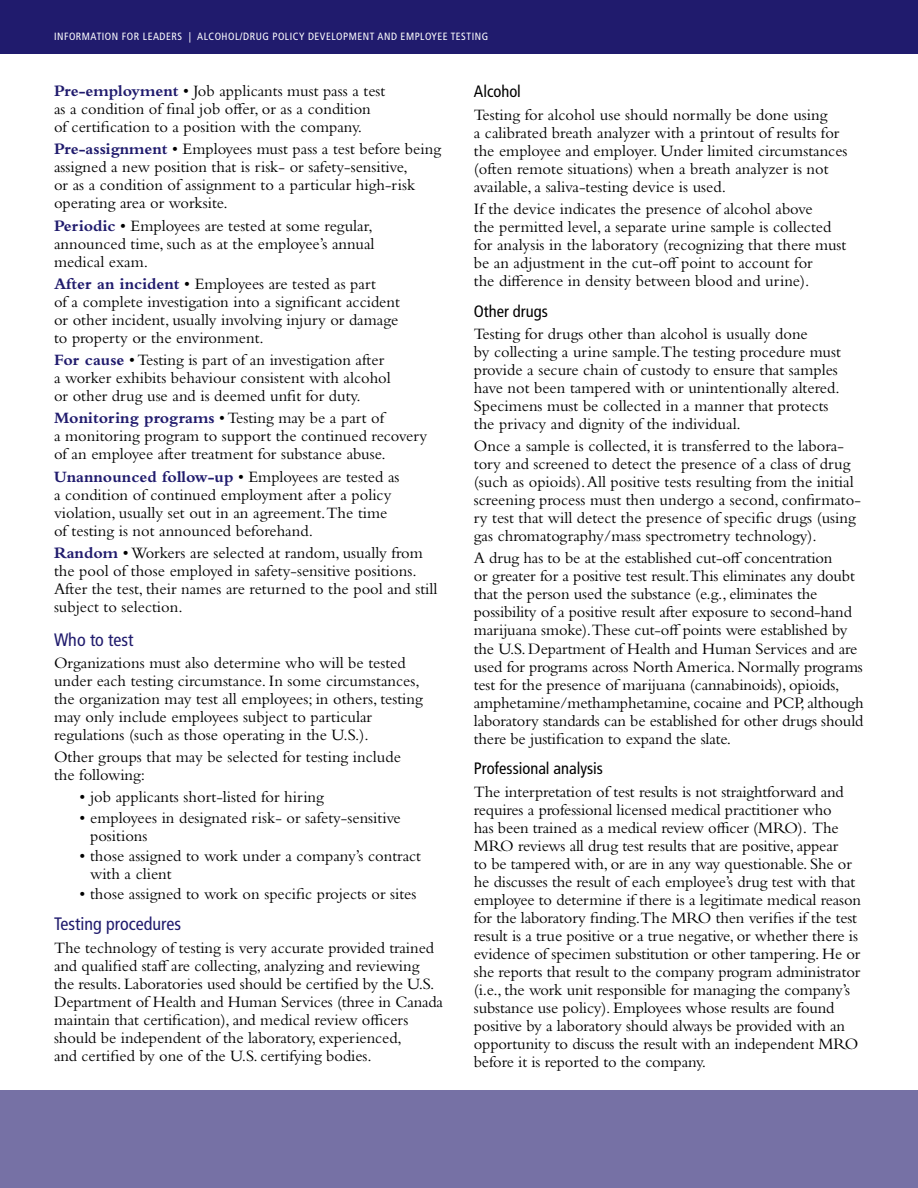
<style>
.page{position:relative;width:918px;height:1188px;background:#fff}
.page>*{position:absolute;margin:0;border:0;box-sizing:border-box;transform-origin:0 0}
.t1{font:condensed 18px "Frutiger LT Std";color:#201b6d}
.t2{font:16.5px/18px "Bembo Std";color:#000}
.t3{font:condensed 16.5px "Frutiger LT Std";color:#000}
.t4{font:condensed 10.5px "Frutiger LT Std";letter-spacing:.05em;color:#fff}
.s1{font-weight:700;color:#201b6d}
</style>
<div class="page">
<div style="left:0;top:1090px;width:918px;height:98px;background:#7671a5"></div>
<div style="left:0;top:0;width:918px;height:54px;background:#201b6d"></div>
<p class="t4" style="left:54px;top:30px;width:436px">INFORMATION FOR LEADERS | ALCOHOL/DRUG POLICY DEVELOPMENT AND EMPLOYEE TESTING</p>
<p class="t2" style="left:54px;top:82px;width:333px"><span class="s1">Pre-employment</span> • Job applicants must pass a test as a condition of final job offer, or as a condition of certification to a position with the company.</p>
<p class="t2" style="left:54px;top:140px;width:389px"><span class="s1">Pre-assignment</span> • Employees must pass a test before being assigned a new position that is risk- or safety-sensitive,<br>or as a condition of assignment to a particular high-risk operating area or worksite.</p>
<p class="t2" style="left:54px;top:216px;width:322px;text-align:justify"><span class="s1">Periodic</span> • Employees are tested at some regular, announced time, such as at the employee’s annual medical exam.</p>
<p class="t2" style="left:54px;top:274px;width:347px"><span class="s1">After an incident</span> • Employees are tested as part<br>of a complete investigation into a significant accident or other incident, usually involving injury or damage to property or the environment.</p>
<p class="t2" style="left:54px;top:351px;width:338px"><span class="s1">For cause</span> • Testing is part of an investigation after a worker exhibits behaviour consistent with alcohol or other drug use and is deemed unfit for duty.</p>
<p class="t2" style="left:54px;top:409px;width:375px"><span class="s1">Monitoring programs</span> • Testing may be a part of<br>a monitoring program to support the continued recovery of an employee after treatment for substance abuse.</p>
<p class="t2" style="left:54px;top:467px;width:347px"><span class="s1">Unannounced follow-up</span> • Employees are tested as a condition of continued employment after a policy violation, usually set out in an agreement.The time of testing is not announced beforehand.</p>
<p class="t2" style="left:54px;top:543px;width:385px"><span class="s1">Random</span> • Workers are selected at random, usually from the pool of those employed in safety-sensitive positions.<br>After the test, their names are returned to the pool and still subject to selection.</p>
<p class="t1" style="left:54px;top:629px;width:81px">WHO TO TEST</p>
<p class="t2" style="left:54px;top:653px;width:370px">Organizations must also determine who will be tested under each testing circumstance. In some circumstances, the organization may test all employees; in others, testing may only include employees subject to particular regulations (such as those operating in the U.S.).</p>
<p class="t2" style="left:54px;top:748px;width:348px">Other groups that may be selected for testing include the following:</p>
<p class="t2" style="left:80px;top:788px;width:246px">• job applicants short-listed for hiring</p>
<p class="t2" style="left:90px;top:808px;width:312px;text-indent:-11px">• employees in designated risk- or safety-sensitive positions</p>
<p class="t2" style="left:90px;top:846px;width:333px;text-indent:-11px">• those assigned to work under a company’s contract with a client</p>
<p class="t2" style="left:80px;top:884px;width:339px">• those assigned to work on specific projects or sites</p>
<p class="t1" style="left:54px;top:914px;width:129px">TESTING PROCEDURES</p>
<p class="t2" style="left:54px;top:938px;width:391px">The technology of testing is very accurate provided trained and qualified staff are collecting, analyzing and reviewing the results. Laboratories used should be certified by the U.S.<br>Department of Health and Human Services (three in Canada maintain that certification), and medical review officers should be independent of the laboratory, experienced,<br>and certified by one of the U.S. certifying bodies.</p>
<p class="t3" style="left:474px;top:82px;width:49px">ALCOHOL</p>
<p class="t2" style="left:474px;top:105px;width:375px">Testing for alcohol use should normally be done using<br>a calibrated breath analyzer with a printout of results for the employee and employer. Under limited circumstances (often remote situations) when a breath analyzer is not available, a saliva-testing device is used.</p>
<p class="t2" style="left:474px;top:199px;width:374px">If the device indicates the presence of alcohol above<br>the permitted level, a separate urine sample is collected for analysis in the laboratory (recognizing that there must be an adjustment in the cut-off point to account for<br>the difference in density between blood and urine).</p>
<p class="t3" style="left:474px;top:301px;width:75px">OTHER DRUGS</p>
<p class="t2" style="left:474px;top:324px;width:369px">Testing for drugs other than alcohol is usually done<br>by collecting a urine sample.The testing procedure must provide a secure chain of custody to ensure that samples have not been tampered with or unintentionally altered.<br>Specimens must be collected in a manner that protects the privacy and dignity of the individual.</p>
<p class="t2" style="left:474px;top:437px;width:389px">Once a sample is collected, it is transferred to the labora&shy;tory and screened to detect the presence of a class of drug (such as opioids). All positive tests resulting from the initial screening process must then undergo a second, confirmato&shy;ry test that will detect the presence of specific drugs (using gas chromatography/mass spectrometry technology).</p>
<p class="t2" style="left:474px;top:549px;width:391px">A drug has to be at the established cut-off concentration<br>or greater for a positive test result.This eliminates any doubt that the person used the substance (e.g., eliminates the possibility of a positive result after exposure to second-hand marijuana smoke).These cut-off points were established by the U.S. Department of Health and Human Services and are used for programs across North America. Normally programs test for the presence of marijuana (cannabinoids), opioids, amphetamine/methamphetamine, cocaine and PCP, although laboratory standards can be established for other drugs should there be justification to expand the slate.</p>
<p class="t3" style="left:474px;top:759px;width:131px">PROFESSIONAL ANALYSIS</p>
<p class="t2" style="left:474px;top:782px;width:389px">The interpretation of test results is not straightforward and requires a professional licensed medical practitioner who<br>has been trained as a medical review officer (MRO). The MRO reviews all drug test results that are positive, appear<br>to be tampered with, or are in any way questionable. She or he discusses the result of each employee’s drug test with that employee to determine if there is a legitimate medical reason for the laboratory finding.The MRO then verifies if the test result is a true positive or a true negative, or whether there is evidence of specimen substitution or other tampering. He or she reports that result to the company program administrator (i.e., the work unit responsible for managing the company’s substance use policy). Employees whose results are found positive by a laboratory should always be provided with an opportunity to discuss the result with an independent MRO before it is reported to the company.</p>
</div>
